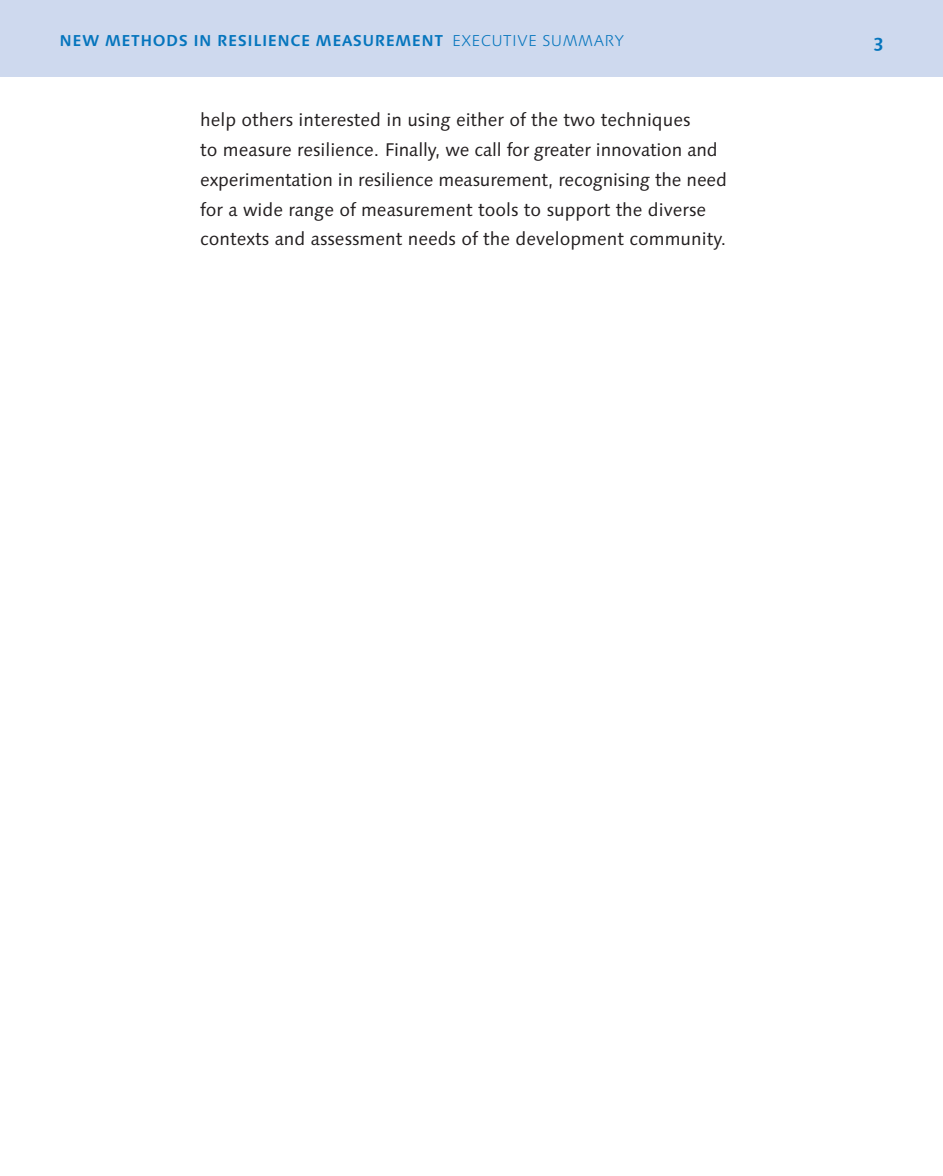
<style>
.page{position:relative;width:943px;height:1176px;background:#fff}
.page>*{position:absolute;margin:0;border:0;box-sizing:border-box;transform-origin:0 0}
.t1{font:18.38px/29.8px "Linotype Syntax Os F";color:#231f20}
.t2{font:700 18.38px "Linotype Syntax Os F";color:#0575bd}
.t3{font:700 15.75px "Linotype Syntax Os F";letter-spacing:.03em;color:#0575bd}
.s1{font-weight:300}
</style>
<div class="page">
<div style="left:0;top:0;width:943px;height:77px;background:#ced9ee"></div>
<p class="t3" style="left:60px;top:30px;width:566px">NEW METHODS IN RESILIENCE MEASUREMENT <span class="s1">EXECUTIVE SUMMARY</span></p>
<p class="t2" style="left:871px;top:30px;width:13px">33</p>
<p class="t1" style="left:200px;top:105px;width:528px">help others interested in using either of the two techniques<br>to measure resilience. Finally, we call for greater innovation and experimentation in resilience measurement, recognising the need for a wide range of measurement tools to support the diverse contexts and assessment needs of the development community.</p>
</div>
